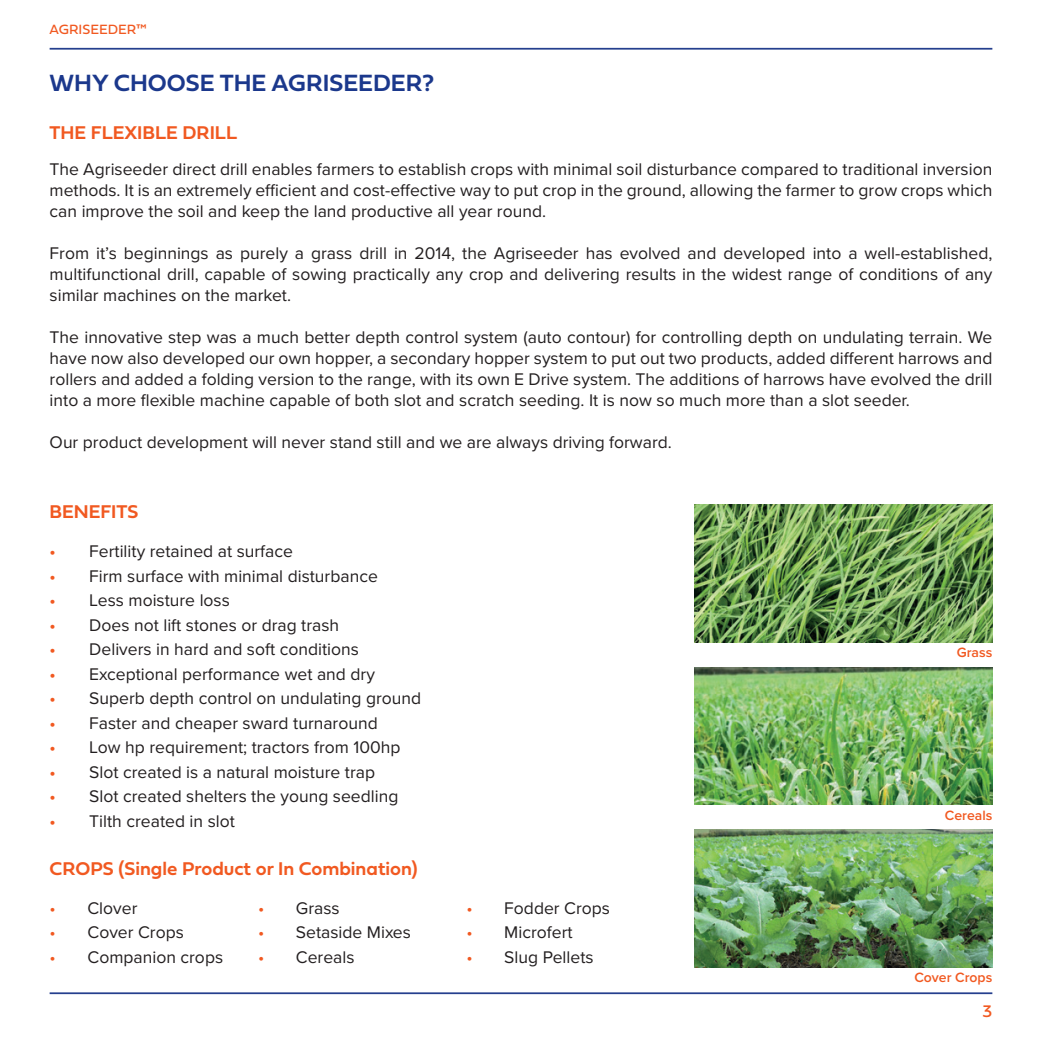
<style>
.page{position:relative;width:1042px;height:1042px;background:#fff}
.page>*{position:absolute;margin:0;border:0;box-sizing:border-box;transform-origin:0 0}
.t1{font:24.5px "Fieldwork Geo Demibold";color:#1b388c}
.t2{font:19.25px "Fieldwork Geo Demibold";color:#f15921}
.t3{font:17.5px/21px "Proxima Nova";color:#231f20;text-align:justify}
.t4{font:17.5px "Fieldwork Geo Regular";color:#f15921}
.t5{font:600 14px "Proxima Nova";color:#f15921}
.t6{font:14px "Fieldwork Geo Regular";color:#f15921}
.s1{font-weight:600;color:#f15921}
.s2{color:#f15921}
</style>
<div class="page">
<hr style="left:50px;top:48px;width:942px;height:2px;background:#253f8e">
<hr style="left:50px;top:992px;width:942px;height:2px;background:#253f8e">
<img style="left:694px;top:504px;width:298px;height:138px">
<img style="left:694px;top:830px;width:298px;height:137px">
<img style="left:694px;top:667px;width:298px;height:138px">
<p class="t6" style="left:50px;top:19px;width:99px">AGRISEEDER™</p>
<h1 class="t1" style="left:50px;top:64px;width:386px">WHY CHOOSE THE AGRISEEDER?</h1>
<p class="t2" style="left:50px;top:118px;width:189px">THE FLEXIBLE DRILL</p>
<p class="t3" style="left:50px;top:159px;width:944px">The Agriseeder direct drill enables farmers to establish crops with minimal soil disturbance compared to traditional inversion methods. It is an extremely efficient and cost-effective way to put crop in the ground, allowing the farmer to grow crops which can improve the soil and keep the land productive all year round.</p>
<p class="t3" style="left:50px;top:243px;width:944px">From it’s beginnings as purely a grass drill in 2014, the Agriseeder has evolved and developed into a well-established, multifunctional drill, capable of sowing practically any crop and delivering results in the widest range of conditions of any similar machines on the market.</p>
<p class="t3" style="left:50px;top:327px;width:944px">The innovative step was a much better depth control system (auto contour) for controlling depth on undulating terrain. We have now also developed our own hopper, a secondary hopper system to put out two products, added different harrows and rollers and added a folding version to the range, with its own E Drive system. The additions of harrows have evolved the drill into a more flexible machine capable of both slot and scratch seeding. It is now so much more than a slot seeder.</p>
<p class="t3" style="left:50px;top:432px;width:624px">Our product development will never stand still and we are always driving forward.</p>
<p class="t2" style="left:50px;top:496px;width:90px">BENEFITS</p>
<p class="t3" style="left:50px;top:541px;width:245px"><span class="s1">•</span> Fertility retained at surface</p>
<p class="t3" style="left:50px;top:565px;width:330px"><span class="s1">•</span> Firm surface with minimal disturbance</p>
<p class="t3" style="left:50px;top:590px;width:182px"><span class="s1">•</span> Less moisture loss</p>
<p class="t3" style="left:50px;top:614px;width:291px"><span class="s1">•</span> Does not lift stones or drag trash</p>
<p class="t3" style="left:50px;top:639px;width:311px"><span class="s1">•</span> Delivers in hard and soft conditions</p>
<p class="t3" style="left:50px;top:663px;width:327px"><span class="s1">•</span> Exceptional performance wet and dry</p>
<p class="t3" style="left:50px;top:688px;width:373px"><span class="s1">•</span> Superb depth control on undulating ground</p>
<p class="t3" style="left:50px;top:712px;width:330px"><span class="s1">•</span> Faster and cheaper sward turnaround</p>
<p class="t3" style="left:50px;top:737px;width:352px"><span class="s1">•</span> Low hp requirement; tractors from 100hp</p>
<p class="t3" style="left:50px;top:761px;width:327px"><span class="s1">•</span> Slot created is a natural moisture trap</p>
<p class="t3" style="left:50px;top:786px;width:350px"><span class="s1">•</span> Slot created shelters the young seedling</p>
<p class="t3" style="left:50px;top:810px;width:187px"><span class="s1">•</span> Tilth created in slot</p>
<p class="t2" style="left:50px;top:853px;width:369px">CROPS (Single Product or In Combination)</p>
<p class="t3" style="left:50px;top:898px;width:89px"><span class="s2">•</span> Clover</p>
<p class="t3" style="left:258px;top:898px;width:83px"><span class="s2">•</span> Grass</p>
<p class="t3" style="left:466px;top:898px;width:145px"><span class="s2">•</span> Fodder Crops</p>
<p class="t3" style="left:50px;top:922px;width:136px"><span class="s2">•</span> Cover Crops</p>
<p class="t3" style="left:258px;top:922px;width:154px"><span class="s2">•</span> Setaside Mixes</p>
<p class="t3" style="left:466px;top:922px;width:108px"><span class="s2">•</span> Microfert</p>
<p class="t3" style="left:50px;top:947px;width:175px"><span class="s2">•</span> Companion crops</p>
<p class="t3" style="left:258px;top:947px;width:98px"><span class="s2">•</span> Cereals</p>
<p class="t3" style="left:466px;top:947px;width:129px"><span class="s2">•</span> Slug Pellets</p>
<p class="t5" style="left:957px;top:642px;width:37px">Grass</p>
<p class="t5" style="left:945px;top:805px;width:49px">Cereals</p>
<p class="t5" style="left:914px;top:967px;width:80px">Cover Crops</p>
<p class="t4" style="left:982px;top:997px;width:11px">3</p>
</div>
